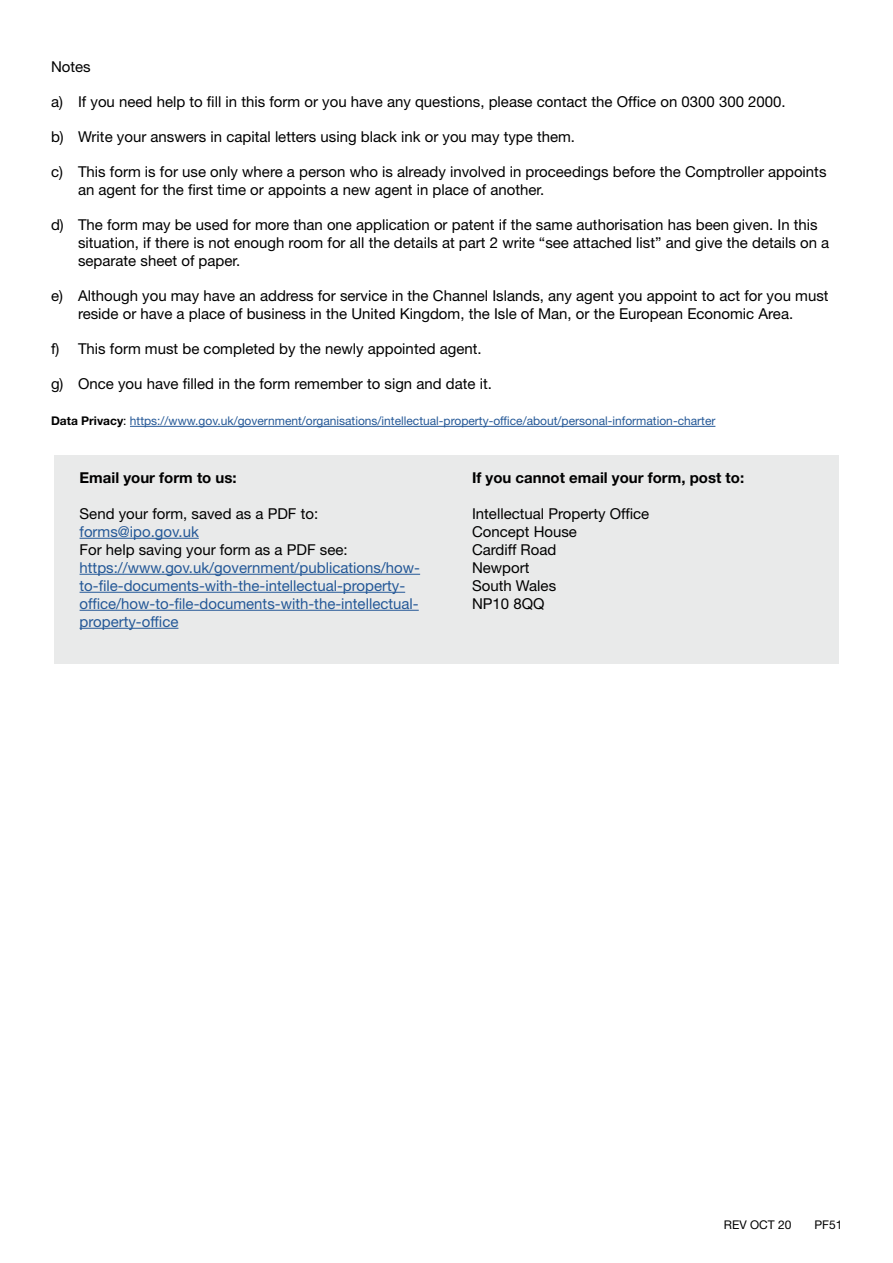
<style>
.page{position:relative;width:893px;height:1263px;background:#fff}
.page>*{position:absolute;margin:0;border:0;box-sizing:border-box;transform-origin:0 0}
.Body{font:15px/18px "Helvetica Neue LT Std";color:#000}
.Body-2{font:15px/18px "Helvetica Neue LT Std";color:#245897}
.t1{font:700 15px "Helvetica Neue LT Std";color:#000}
.Body-3{font:12px "Helvetica Neue LT Std";color:#245897}
.t2{font:12px "Helvetica Neue LT Std";color:#000}
.s1{font-weight:700;color:#000}
.s2{color:#000}
.s3{color:#245897}
</style>
<div class="page">
<div style="left:54px;top:455px;width:785px;height:208px;background:#e9eaea"></div>
<hr style="left:80px;top:538px;width:119px;height:1px;background:#245897">
<hr style="left:80px;top:574px;width:340px;height:1px;background:#245897">
<hr style="left:80px;top:592px;width:325px;height:1px;background:#245897">
<hr style="left:80px;top:610px;width:339px;height:1px;background:#245897">
<hr style="left:80px;top:628px;width:98px;height:1px;background:#245897">
<hr style="left:130px;top:426px;width:585px;height:1px;background:#245897">
<p class="Body" style="left:51px;top:58px;width:41px">Notes</p>
<p class="Body" style="left:51px;top:93px;width:736px">a) If you need help to fill in this form or you have any questions, please contact the Office on 0300 300 2000.</p>
<p class="Body" style="left:51px;top:128px;width:526px">b) Write your answers in capital letters using black ink or you may type them.</p>
<p class="Body" style="left:78px;top:163px;width:750px;text-indent:-27px">c) This form is for use only where a person who is already involved in proceedings before the Comptroller appoints an agent for the first time or appoints a new agent in place of another.</p>
<p class="Body" style="left:78px;top:216px;width:753px;text-indent:-27px">d) The form may be used for more than one application or patent if the same authorisation has been given. In this situation, if there is not enough room for all the details at part 2 write “see attached list” and give the details on a separate sheet of paper.</p>
<p class="Body" style="left:51px;top:287px;width:779px;text-align:center">e) Although you may have an address for service in the Channel Islands, any agent you appoint to act for you must reside or have a place of business in the United Kingdom, the Isle of Man, or the European Economic Area.</p>
<p class="Body" style="left:51px;top:340px;width:432px">f) This form must be completed by the newly appointed agent.</p>
<p class="Body" style="left:51px;top:375px;width:443px">g) Once you have filled in the form remember to sign and date it.</p>
<p class="Body-3" style="left:51px;top:414px;width:666px"><span class="s1">Data Privacy</span><span class="s2">:</span> https://www.gov.uk/government/organisations/intellectual-property-office/about/personal-information-charter</p>
<p class="t1" style="left:80px;top:468px;width:159px">Email your form to us:</p>
<p class="Body" style="left:80px;top:504px;width:240px">Send your form, saved as a PDF to: <span class="s3">forms@ipo.gov.uk</span></p>
<p class="Body-2" style="left:80px;top:540px;width:342px"><span class="s2">For help saving your form as a PDF see: </span>https://www.gov.uk/government/publications/how&shy;to-file-documents-with-the-intellectual-property&shy;office/how-to-file-documents-with-the-intellectual&shy;property-office</p>
<p class="t1" style="left:472px;top:468px;width:274px">If you cannot email your form, post to:</p>
<p class="Body" style="left:472px;top:504px;width:179px">Intellectual Property Office</p>
<p class="Body" style="left:472px;top:522px;width:107px">Concept House</p>
<p class="Body" style="left:472px;top:540px;width:86px">Cardiff Road</p>
<p class="Body" style="left:472px;top:558px;width:59px">Newport</p>
<p class="Body" style="left:472px;top:576px;width:86px">South Wales</p>
<p class="Body" style="left:472px;top:594px;width:74px">NP10 8QQ</p>
<p class="t2" style="left:724px;top:1217px;width:69px">REV OCT 20</p>
<p class="t2" style="left:814px;top:1217px;width:30px">PF51</p>
</div>
